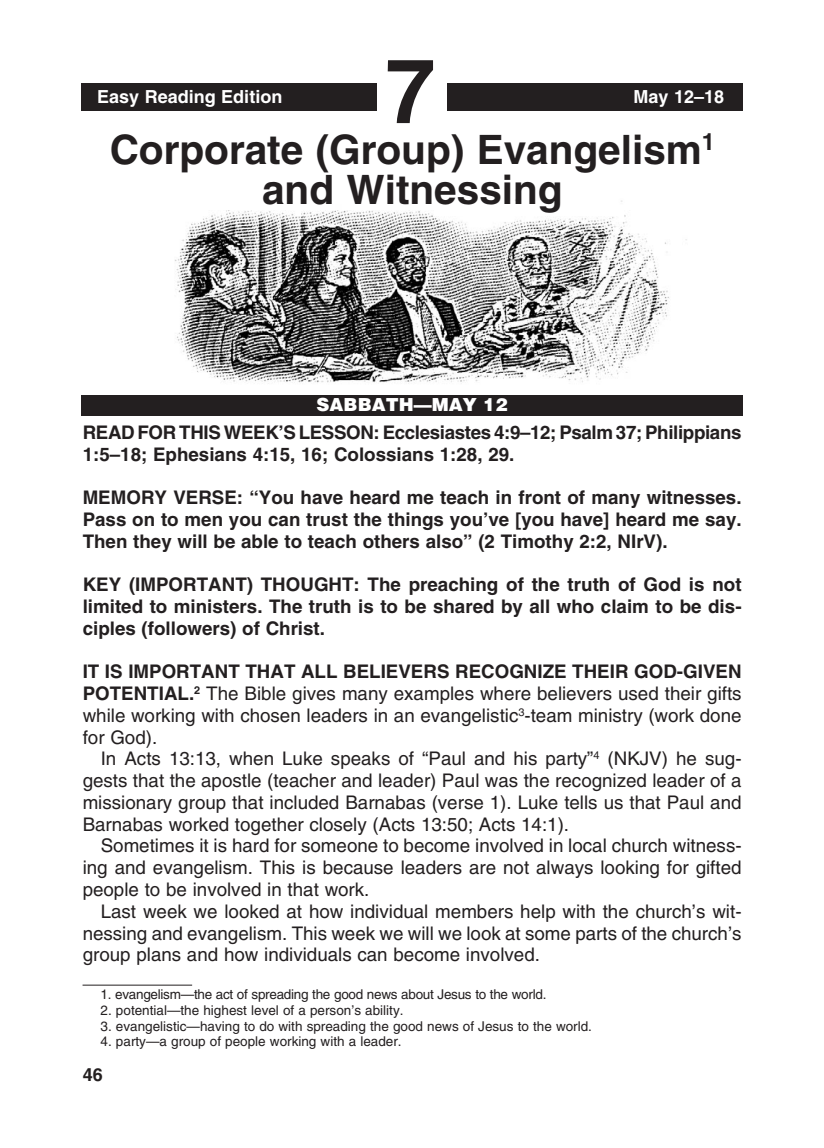
<style>
.page{position:relative;width:824px;height:1148px;background:#fff}
.page>*{position:absolute;margin:0;border:0;box-sizing:border-box;transform-origin:0 0}
.t1{font:700 90px "Helvetica";color:#231f20}
._0-Lesson_Title{font:700 40.5px/40.5px "Helvetica";color:#231f20;text-align:center}
._1-Body{font:18.75px/21.8px "Helvetica";color:#231f20;text-align:justify}
._4-Body_X_indent_bol{font:700 18.75px/21.8px "Helvetica";color:#231f20;text-align:justify}
._3-Body_X_indent{font:18.75px/21.8px "Helvetica";color:#231f20;text-align:justify}
._4-Body_X_indent_bol-2{font:700 18.75px/21.8px "Helvetica";letter-spacing:-.02em;color:#231f20}
.t2{font:700 18px "Helvetica";color:#fff}
.t3{font:900 18px "Helvetica";color:#fff}
.t4{font:700 18px "Helvetica";color:#231f20}
._7-footnotes{font:13.5px "Helvetica";color:#231f20}
._6-Footnotes_rule{font:13.5px "Helvetica";letter-spacing:-.02em;color:#231f20}
.s1{font-weight:700}
</style>
<div class="page">
<img style="left:175px;top:199px;width:512px;height:185px">
<div style="left:81px;top:84px;width:661px;height:27px;background:#231f20"></div>
<div style="left:377px;top:45px;width:69px;height:79px;background:#fff"></div>
<div style="left:81px;top:395px;width:661px;height:20px;background:#231f20"></div>
<hr style="left:82px;top:984px;width:110px;height:1px;background:#231f20">
<p class="t1" style="left:385px;top:36px;width:52px">7</p>
<p class="t2" style="left:97px;top:86px;width:187px">Easy Reading Edition</p>
<p class="t2" style="left:633px;top:86px;width:92px">May 12–18</p>
<p class="_0-Lesson_Title" style="left:110px;top:129px;width:606px">Corporate (Group) Evangelism<sup>1 </sup>and Witnessing</p>
<p class="t3" style="left:316px;top:393px;width:192px">SABBATH—MAY 12</p>
<p class="_4-Body_X_indent_bol-2" style="left:83px;top:421px;width:660px">READ FOR THIS WEEK’S LESSON: Ecclesiastes 4:9–12; Psalm 37; Philippians<br>1:5–18; Ephesians 4:15, 16; Colossians 1:28, 29.</p>
<p class="_4-Body_X_indent_bol" style="left:83px;top:486px;width:660px">MEMORY VERSE: “You have heard me teach in front of many witnesses.<br>Pass on to men you can trust the things you’ve [you have] heard me say.<br>Then they will be able to teach others also” (2 Timothy 2:2, NIrV).</p>
<p class="_4-Body_X_indent_bol" style="left:83px;top:573px;width:660px">KEY (IMPORTANT) THOUGHT: The preaching of the truth of God is not limited to ministers. The truth is to be shared by all who claim to be dis&shy;ciples (followers) of Christ.</p>
<p class="_3-Body_X_indent" style="left:83px;top:661px;width:660px"><span class="s1">IT IS IMPORTANT THAT ALL BELIEVERS RECOGNIZE THEIR GOD-GIVEN POTENTIAL.</span><sup>2</sup> The Bible gives many examples where believers used their gifts while working with chosen leaders in an evangelistic<sup>3</sup>-team ministry (work done for God).</p>
<p class="_1-Body" style="left:83px;top:748px;width:660px;text-indent:18px">In Acts 13:13, when Luke speaks of “Paul and his party”<sup>4</sup> (NKJV) he sug&shy;gests that the apostle (teacher and leader) Paul was the recognized leader of a missionary group that included Barnabas (verse 1). Luke tells us that Paul and Barnabas worked together closely (Acts 13:50; Acts 14:1).</p>
<p class="_1-Body" style="left:83px;top:835px;width:660px;text-indent:18px">Sometimes it is hard for someone to become involved in local church witness&shy;ing and evangelism. This is because leaders are not always looking for gifted people to be involved in that work.</p>
<p class="_1-Body" style="left:83px;top:900px;width:660px;text-indent:18px">Last week we looked at how individual members help with the church’s wit&shy;nessing and evangelism. This week we will we look at some parts of the church’s group plans and how individuals can become involved.</p>
<p class="_6-Footnotes_rule" style="left:101px;top:986px;width:445px">1. evangelism—the act of spreading the good news about Jesus to the world.</p>
<p class="_7-footnotes" style="left:101px;top:1002px;width:302px">2. potential—the highest level of a person’s ability.</p>
<p class="_7-footnotes" style="left:101px;top:1018px;width:490px">3. evangelistic—having to do with spreading the good news of Jesus to the world.</p>
<p class="_7-footnotes" style="left:101px;top:1033px;width:300px">4. party—a group of people working with a leader.</p>
<p class="t4" style="left:83px;top:1063px;width:22px">46</p>
</div>
